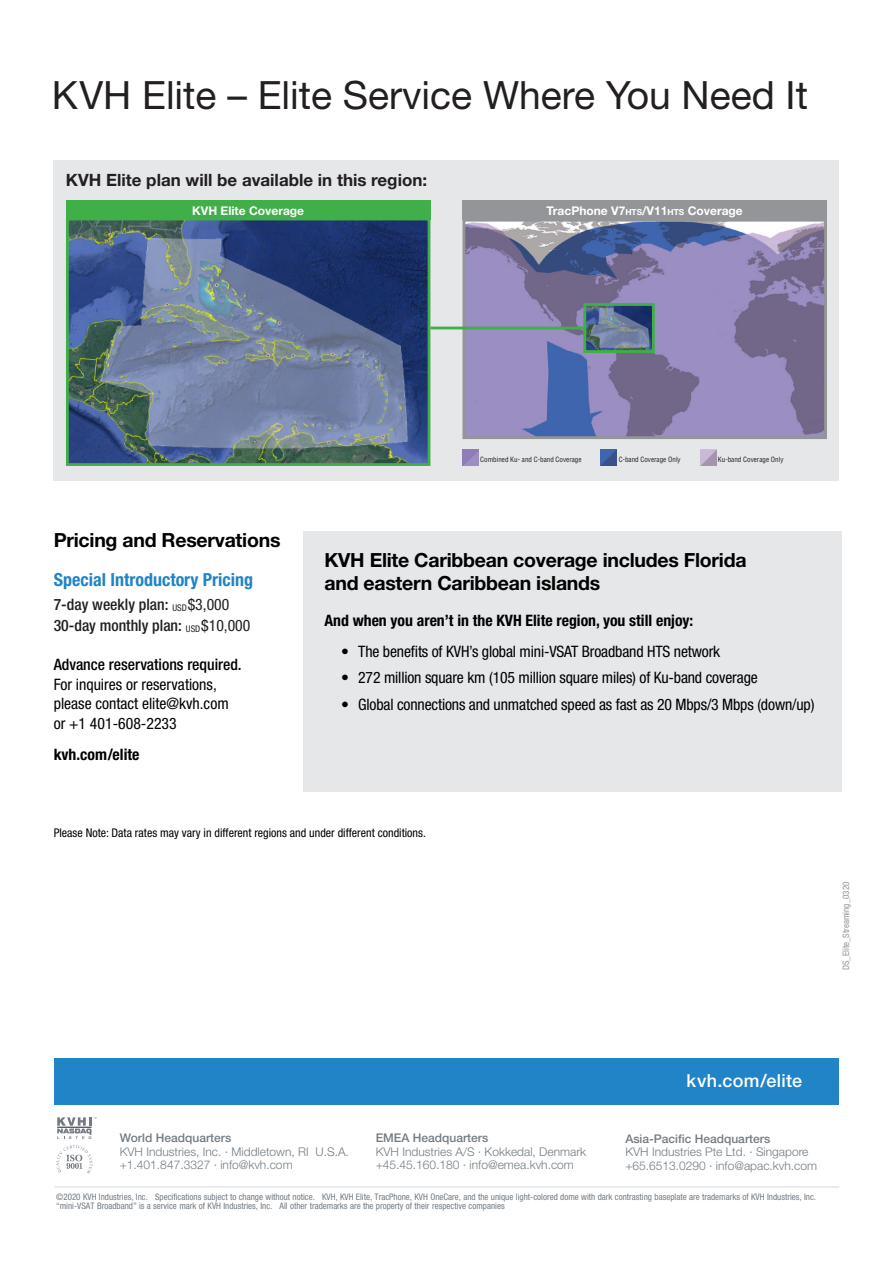
<style>
.page{position:relative;width:893px;height:1263px;background:#fff}
.page>*{position:absolute;margin:0;border:0;box-sizing:border-box;transform-origin:0 0}
.t1{font:39px "Helvetica Neue LT";color:#231f20}
.t2{font:700 19.5px/23.4px "Helvetica Neue LT";letter-spacing:-.015em;color:#000}
.t3{font:700 condensed 18px "Helvetica Neue LT";color:#2084c6}
.t4{font:500 18px "Helvetica Neue LT";letter-spacing:.02em;color:#fff}
.t5{font:700 16.95px "Helvetica Neue LT";color:#231f20}
.t6{font:condensed 15.75px/19.5px "Helvetica Neue LT";letter-spacing:-.01em;color:#000}
.t7{font:700 condensed 15.75px "Helvetica Neue LT";color:#000}
.t8{font:500 condensed 15.75px/21px "Helvetica Neue LT";color:#231f20}
.t9{font:500 condensed 15.75px "Helvetica Neue LT";color:#000}
.t10{font:300 12px/13.5px "Helvetica Neue LT";color:#737c82}
.t11{font:condensed 12px "Helvetica Neue LT";color:#000}
.t12{font:500 12px "Helvetica Neue LT";color:#737c82}
.t13{font:700 12px "Helvetica Neue LT";color:#fff}
.t14{font:condensed 9px/9.1px "Helvetica Neue LT";color:#727b83}
.t15{font:condensed 9px "Helvetica Neue LT";color:#939598}
.t16{font:condensed 7.05px "Helvetica";color:#231f20}
.s1{font-size:8.4px}
.s2{font-weight:400;font-size:9.15px}
.s3{font-weight:400}
</style>
<div class="page">
<div style="left:304px;top:531px;width:538px;height:260px;background:#e6e7e9"></div>
<div style="left:54px;top:160px;width:785px;height:321px;background:#e6e7e9"></div>
<div style="left:66px;top:200px;width:364px;height:20px;background:#40ae49"></div>
<img style="left:70px;top:222px;width:356px;height:240px">
<div style="left:66px;top:218px;width:364px;height:248px;border:3px solid #40ae49"></div>
<img style="left:466px;top:223px;width:357px;height:212px">
<div style="left:462px;top:219px;width:365px;height:220px;border:3px solid #939598"></div>
<div style="left:462px;top:200px;width:365px;height:20px;background:#939598"></div>
<img style="left:462px;top:450px;width:16px;height:16px">
<img style="left:601px;top:450px;width:16px;height:16px">
<img style="left:700px;top:450px;width:16px;height:16px">
<img style="left:587px;top:307px;width:64px;height:42px">
<div style="left:583px;top:303px;width:72px;height:50px;border:3px solid #40ae49"></div>
<hr style="left:430px;top:327px;width:155px;height:2px;background:#40ae49">
<div style="left:54px;top:1058px;width:785px;height:47px;background:#2084c6"></div>
<hr style="left:54px;top:1186px;width:785px;height:1px;background:#959ca1">
<svg style="left:57px;top:1117px;width:39px;height:22px"></svg>
<svg style="left:56px;top:1145px;width:36px;height:29px"></svg>
<h1 class="t1" style="left:52px;top:72px;width:758px">KVH Elite – Elite Service Where You Need It</h1>
<h3 class="t5" style="left:66px;top:169px;width:363px">KVH Elite plan will be available in this region:</h3>
<h3 class="t13" style="left:192px;top:203px;width:113px">KVH Elite Coverage</h3>
<h3 class="t13" style="left:547px;top:203px;width:198px">TracPhone V7<span class="s1">hts</span>/V11<span class="s1">hts</span> Coverage</h3>
<h2 class="t2" style="left:54px;top:528px;width:228px">Pricing and Reservations</h2>
<h3 class="t3" style="left:54px;top:569px;width:201px">Special Introductory Pricing</h3>
<h3 class="t8" style="left:54px;top:594px;width:198px">7-day weekly plan: <span class="s2">USD</span><span class="s3">$3,000<br></span>30-day monthly plan: <span class="s2">USD</span><span class="s3">$10,000</span></h3>
<h3 class="t9" style="left:54px;top:655px;width:189px">Advance reservations required.</h3>
<h3 class="t6" style="left:54px;top:674px;width:176px">For inquires or reservations, please contact elite@kvh.com or +1 401-608-2233</h3>
<h3 class="t7" style="left:54px;top:745px;width:87px">kvh.com/elite</h3>
<p class="t16" style="left:480px;top:455px;width:103px">Combined Ku- and C-band Coverage</p>
<p class="t16" style="left:619px;top:455px;width:63px">C-band Coverage Only</p>
<p class="t16" style="left:718px;top:455px;width:67px">Ku-band Coverage Only</p>
<h2 class="t2" style="left:324px;top:547px;width:424px">KVH Elite Caribbean coverage includes Florida and eastern Caribbean islands</h2>
<h3 class="t7" style="left:324px;top:610px;width:370px">And when you aren’t in the KVH Elite region, you still enjoy:</h3>
<h3 class="t6" style="left:341px;top:641px;width:380px">• The benefits of KVH’s global mini-VSAT Broadband HTS network</h3>
<h3 class="t6" style="left:341px;top:668px;width:418px">• 272 million square km (105 million square miles) of Ku-band coverage</h3>
<h3 class="t6" style="left:341px;top:694px;width:475px">• Global connections and unmatched speed as fast as 20 Mbps/3 Mbps (down/up)</h3>
<h3 class="t11" style="left:54px;top:826px;width:374px">Please Note: Data rates may vary in different regions and under different conditions.</h3>
<p class="t15" style="left:841px;top:970px;width:90px;rotate:-90deg">DS_Elite_Streaming_0320</p>
<h3 class="t4" style="left:687px;top:1070px;width:117px">kvh.com/elite</h3>
<h3 class="t12" style="left:120px;top:1131px;width:113px">World Headquarters</h3>
<h3 class="t10" style="left:120px;top:1144px;width:231px">KVH Industries, Inc. · Middletown, RI U.S.A. +1.401.847.3327 · info@kvh.com</h3>
<h3 class="t12" style="left:376px;top:1131px;width:114px">EMEA Headquarters</h3>
<h3 class="t10" style="left:376px;top:1144px;width:212px">KVH Industries A/S · Kokkedal, Denmark +45.45.160.180 · info@emea.kvh.com</h3>
<h3 class="t12" style="left:625px;top:1131px;width:146px">Asia-Pacific Headquarters</h3>
<h3 class="t10" style="left:625px;top:1145px;width:193px">KVH Industries Pte Ltd. · Singapore +65.6513.0290 · info@apac.kvh.com</h3>
<p class="t14" style="left:56px;top:1192px;width:761px">©2020 KVH Industries, Inc. Specifications subject to change without notice. KVH, KVH Elite, TracPhone, KVH OneCare, and the unique light-colored dome with dark contrasting baseplate are trademarks of KVH Industries, Inc. “mini-VSAT Broadband” is a service mark of KVH Industries, Inc. All other trademarks are the property of their respective companies</p>
</div>
